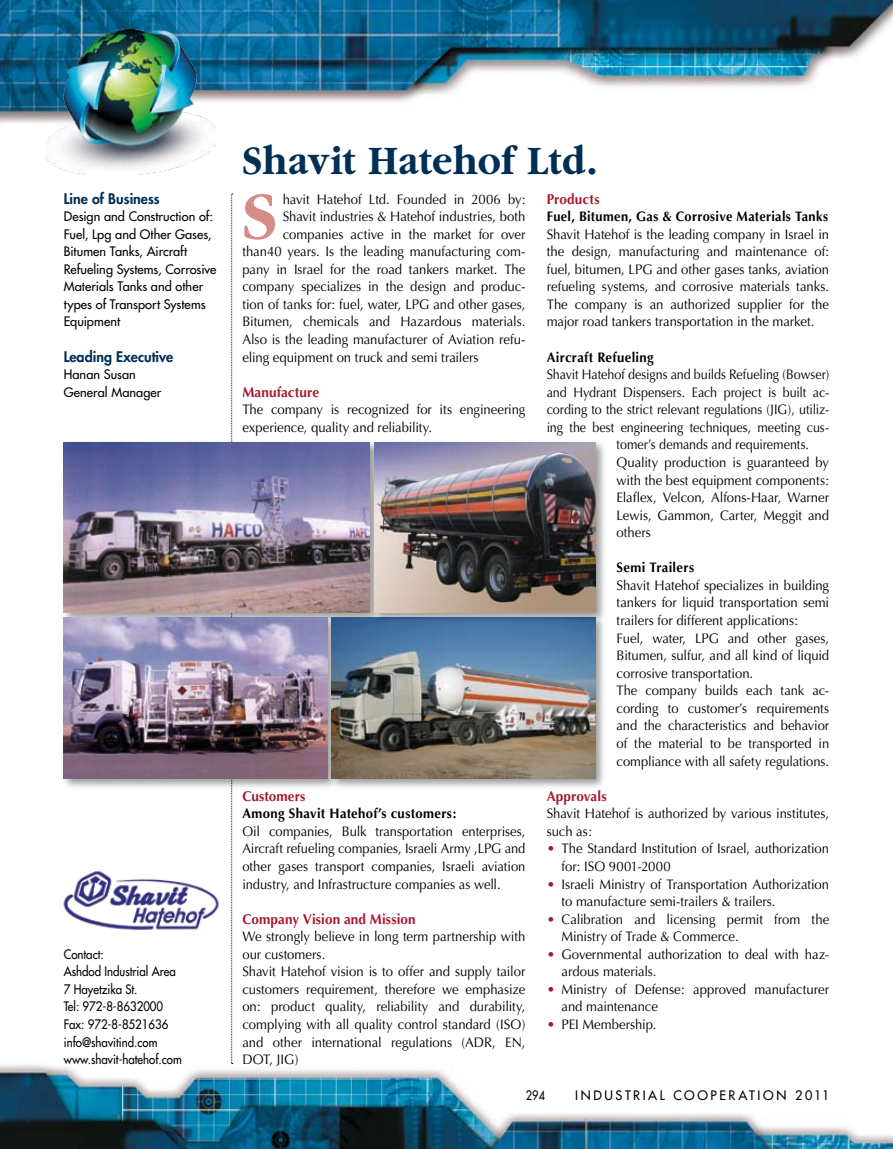
<style>
.page{position:relative;width:893px;height:1149px;background:#fff}
.page>*{position:absolute;margin:0;border:0;box-sizing:border-box;transform-origin:0 0}
.t1{font:700 70.2px "Garamond";color:#d68c86;scale:.95 1}
.t2{font:700 42px "Garamond";letter-spacing:.015em;color:#002f56;scale:.9 1}
.t3{font:700 14.25px "Optima";letter-spacing:.01em;color:#a41a32;scale:.95 1}
.t4{font:800 14.25px "Futura";color:#002f56}
.t5{font:13.8px/17.5px "Optima";letter-spacing:-.005em;color:#000;scale:.95 1}
.t6{font:13.8px "Optima";letter-spacing:-.005em;color:#000;scale:.91 1}
.t7{font:13.8px/17.5px "Optima";letter-spacing:-.005em;color:#000;text-align:justify;scale:.94 1}
.t8{font:700 13.8px "Optima";letter-spacing:.025em;color:#000;scale:.95 1}
.t9{font:700 13.8px "Optima";letter-spacing:.025em;color:#000;scale:.93 1}
.t10{font:13.8px "Optima";color:#a41a32}
.t11{font:12.75px/17.5px "Futura";color:#000}
.t12{font:12.75px/17.5px "Futura";color:#000;scale:.9 1}
.t13{font:12.75px "Futura";letter-spacing:.2em;color:#000}
.t14{font:12.75px "Futura";color:#000;scale:.85 1}
</style>
<div class="page">
<img style="left:0;top:1063px;width:893px;height:85px">
<img style="left:0;top:0;width:893px;height:146px">
<img style="left:46px;top:29px;width:170px;height:146px">
<svg style="left:231px;top:193px;width:2px;height:870px"></svg>
<img style="left:63px;top:871px;width:156px;height:59px">
<div style="left:60px;top:439px;width:322px;height:185px;background:#000;opacity:.4"></div>
<img style="left:64px;top:442px;width:306px;height:170px">
<div style="left:60px;top:613px;width:280px;height:177px;background:#000;opacity:.4"></div>
<img style="left:64px;top:617px;width:263px;height:161px">
<div style="left:328px;top:613px;width:280px;height:177px;background:#000;opacity:.4"></div>
<img style="left:332px;top:617px;width:263px;height:161px">
<div style="left:371px;top:439px;width:237px;height:185px;background:#000;opacity:.4"></div>
<img style="left:374px;top:442px;width:221px;height:170px">
<p class="t4" style="left:64px;top:189px;width:98px">Line of Business</p>
<p class="t11" style="left:64px;top:207px;width:154px">Design and Construction of:<br>Fuel, Lpg and Other Gases,<br>Bitumen Tanks, Aircraft<br>Refueling Systems, Corrosive<br>Materials Tanks and other types of Transport Systems<br>Equipment</p>
<p class="t4" style="left:64px;top:347px;width:111px">Leading Executive</p>
<p class="t11" style="left:64px;top:365px;width:99px">Hanan Susan<br>General Manager</p>
<p class="t12" style="left:64px;top:944px;width:133px">Contact:<br>Ashdod Industrial Area<br>7 Hayetzika St.<br>Tel: 972-8-8632000<br>Fax: 972-8-8521636 info@shavitind.com www.shavit-hatehof.com</p>
<h2 class="t2" style="left:242px;top:138px;width:396px">Shavit Hatehof Ltd.</h2>
<p class="t3" style="left:547px;top:190px;width:57px">Products</p>
<p class="t9" style="left:547px;top:208px;width:304px">Fuel, Bitumen, Gas &amp; Corrosive Materials Tanks</p>
<p class="t5" style="left:547px;top:225px;width:299px;text-align:justify">Shavit Hatehof is the leading company in Israel in the design, manufacturing and maintenance of: fuel, bitumen, LPG and other gases tanks, aviation refueling systems, and corrosive materials tanks.<br>The company is an authorized supplier for the major road tankers transportation in the market.</p>
<p class="t8" style="left:547px;top:349px;width:114px">Aircraft Refueling</p>
<p class="t6" style="left:547px;top:366px;width:312px">Shavit Hatehof designs and builds Refueling (Bowser)</p>
<p class="t6" style="left:547px;top:384px;width:312px">and Hydrant Dispensers. Each project is built ac-</p>
<p class="t6" style="left:547px;top:401px;width:312px">cording to the strict relevant regulations (JIG), utiliz-</p>
<p class="t6" style="left:547px;top:419px;width:312px">ing the best engineering techniques, meeting cus-</p>
<p class="t6" style="left:617px;top:436px;width:213px">tomer’s demands and requirements.</p>
<p class="t5" style="left:617px;top:453px;width:225px">Quality production is guaranteed by</p>
<p class="t5" style="left:617px;top:471px;width:225px">with the best equipment components:</p>
<p class="t5" style="left:617px;top:488px;width:225px">Elaflex, Velcon, Alfons-Haar, Warner</p>
<p class="t5" style="left:617px;top:506px;width:225px">Lewis, Gammon, Carter, Meggit and</p>
<p class="t5" style="left:617px;top:524px;width:38px">others</p>
<p class="t8" style="left:617px;top:559px;width:83px">Semi Trailers</p>
<p class="t5" style="left:617px;top:576px;width:225px">Shavit Hatehof specializes in building tankers for liquid transportation semi trailers for different applications:<br>Fuel, water, LPG and other gases, Bitumen, sulfur, and all kind of liquid corrosive transportation.<br>The company builds each tank ac&shy;cording to customer’s requirements and the characteristics and behavior of the material to be transported in compliance with all safety regulations.</p>
<p class="t3" style="left:547px;top:787px;width:65px">Approvals</p>
<p class="t5" style="left:547px;top:804px;width:299px">Shavit Hatehof is authorized by various institutes, such as:</p>
<p class="t5" style="left:562px;top:839px;width:283px">The Standard Institution of Israel, authorization for: ISO 9001-2000<br>Israeli Ministry of Transportation Authorization to manufacture semi-trailers &amp; trailers.<br>Calibration and licensing permit from the Ministry of Trade &amp; Commerce.<br>Governmental authorization to deal with haz&shy;ardous materials.<br>Ministry of Defense: approved manufacturer and maintenance<br>PEI Membership.</p>
<h1 class="t1" style="left:242px;top:177px;width:38px">S</h1>
<p class="t5" style="left:283px;top:190px;width:257px">havit Hatehof Ltd. Founded in 2006 by:</p>
<p class="t5" style="left:283px;top:208px;width:257px">Shavit industries &amp; Hatehof industries, both</p>
<p class="t5" style="left:283px;top:225px;width:257px">companies active in the market for over</p>
<p class="t5" style="left:242px;top:243px;width:299px">than40 years. Is the leading manufacturing com-</p>
<p class="t5" style="left:242px;top:260px;width:299px">pany in Israel for the road tankers market. The</p>
<p class="t5" style="left:242px;top:278px;width:299px">company specializes in the design and produc-</p>
<p class="t5" style="left:242px;top:295px;width:299px">tion of tanks for: fuel, water, LPG and other gases,</p>
<p class="t5" style="left:242px;top:313px;width:299px">Bitumen, chemicals and Hazardous materials.</p>
<p class="t5" style="left:242px;top:330px;width:299px">Also is the leading manufacturer of Aviation refu-</p>
<p class="t5" style="left:242px;top:348px;width:250px">eling equipment on truck and semi trailers</p>
<p class="t3" style="left:242px;top:383px;width:82px">Manufacture</p>
<p class="t5" style="left:242px;top:401px;width:299px">The company is recognized for its engineering experience, quality and reliability.</p>
<p class="t3" style="left:242px;top:787px;width:68px">Customers</p>
<p class="t8" style="left:242px;top:805px;width:227px">Among Shavit Hatehof’s customers:</p>
<p class="t7" style="left:242px;top:822px;width:303px">Oil companies, Bulk transportation enterprises, Aircraft refueling companies, Israeli Army ,LPG and other gases transport companies, Israeli aviation industry, and Infrastructure companies as well.</p>
<p class="t3" style="left:242px;top:910px;width:184px">Company Vision and Mission</p>
<p class="t5" style="left:242px;top:927px;width:299px">We strongly believe in long term partnership with our customers.<br>Shavit Hatehof vision is to offer and supply tailor customers requirement, therefore we emphasize on: product quality, reliability and durability, complying with all quality control standard (ISO) and other international regulations (ADR, EN, DOT, JIG)</p>
<p class="t10" style="left:547px;top:840px;width:10px">•</p>
<p class="t10" style="left:547px;top:875px;width:10px">•</p>
<p class="t10" style="left:547px;top:910px;width:10px">•</p>
<p class="t10" style="left:547px;top:945px;width:10px">•</p>
<p class="t10" style="left:547px;top:980px;width:10px">•</p>
<p class="t10" style="left:547px;top:1016px;width:10px">•</p>
<p class="t14" style="left:526px;top:1086px;width:24px">294</p>
<p class="t13" style="left:575px;top:1086px;width:256px">INDUSTRIAL COOPERATION 2011</p>
</div>
